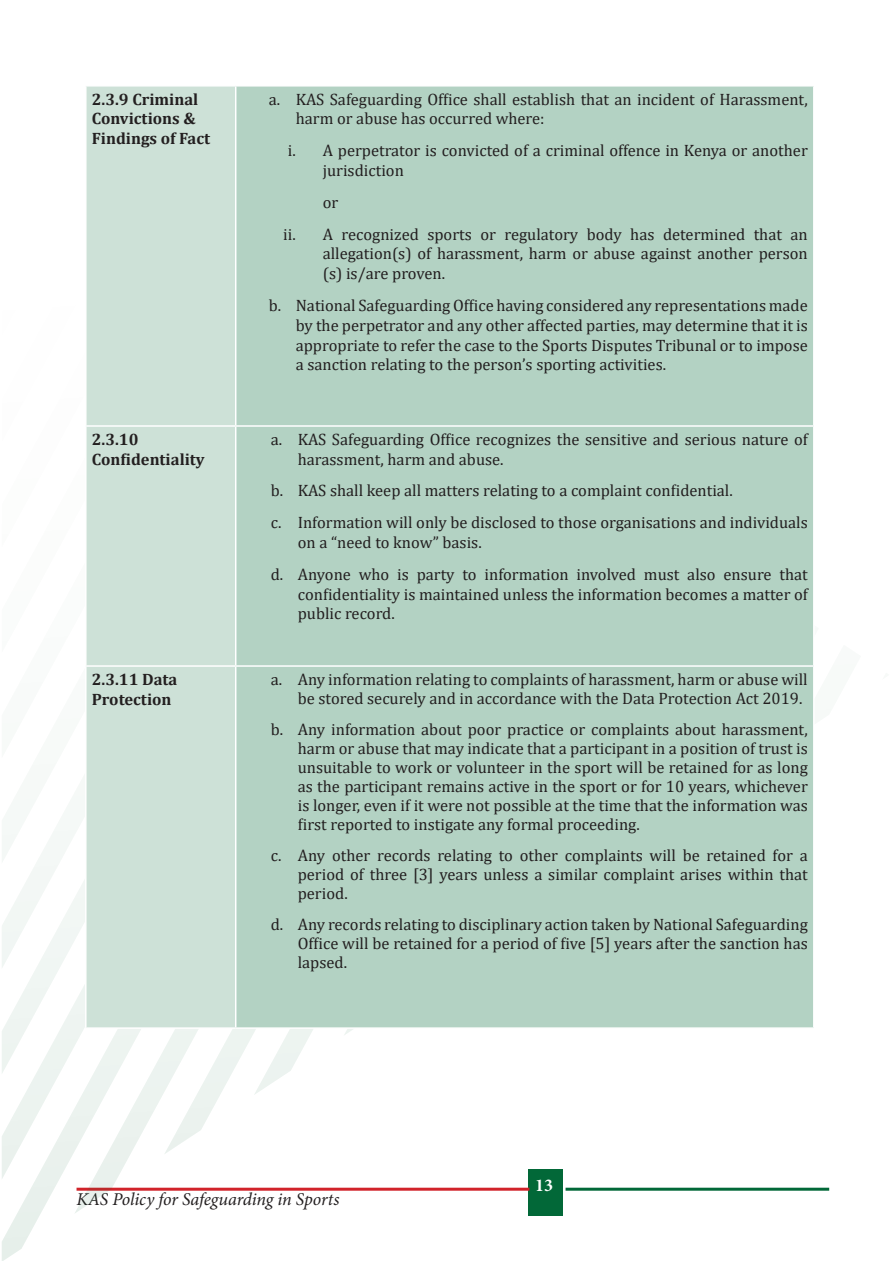
<style>
.page{position:relative;width:893px;height:1263px;background:#fff}
.page>*{position:absolute;margin:0;border:0;box-sizing:border-box;transform-origin:0 0}
.t1{font:italic 18px "Minion Pro";letter-spacing:-.01em;color:#231f20}
.t2{font:700 18px "Minion Pro";color:#fff}
.t3{font:16.5px/19.8px "Cambria";color:#231f20;text-align:justify}
.t4{font:700 16.5px/19.8px "Cambria";color:#231f20}
</style>
<div class="page">
<div style="left:529px;top:1169px;width:34px;height:47px;background:#026838"></div>
<hr style="left:566px;top:1188px;width:263px;height:3px;background:#026838">
<hr style="left:77px;top:1188px;width:452px;height:3px;background:#d1232a">
<svg style="left:2px;top:830px;width:72px;height:431px"></svg>
<svg style="left:74px;top:830px;width:450px;height:383px"></svg>
<svg style="left:164px;top:1029px;width:360px;height:125px"></svg>
<svg style="left:254px;top:1029px;width:270px;height:66px"></svg>
<div style="left:87px;top:87px;width:148px;height:940px;background:#cde1d7"></div>
<div style="left:236px;top:87px;width:577px;height:940px;background:#b3d2c3"></div>
<hr style="left:85px;top:425px;width:151px;height:2px;background:#fff">
<hr style="left:236px;top:425px;width:579px;height:2px;background:#fff">
<hr style="left:85px;top:665px;width:151px;height:2px;background:#fff">
<hr style="left:85px;top:667px;width:2px;height:360px;background:#fff">
<hr style="left:236px;top:665px;width:579px;height:2px;background:#fff">
<hr style="left:235px;top:667px;width:1px;height:360px;background:#fff">
<hr style="left:85px;top:1027px;width:151px;height:2px;background:#fff">
<hr style="left:236px;top:1027px;width:579px;height:2px;background:#fff">
<p class="t4" style="left:92px;top:89px;width:120px">2.3.9 Criminal<br>Convictions &amp;<br>Findings of Fact</p>
<p class="t3" style="left:296px;top:89px;width:514px;text-indent:-27px">a. KAS Safeguarding Office shall establish that an incident of Harassment, harm or abuse has occurred where:</p>
<p class="t3" style="left:323px;top:141px;width:487px;text-indent:-35px">i. A perpetrator is convicted of a criminal offence in Kenya or another jurisdiction</p>
<p class="t3" style="left:323px;top:192px;width:17px">or</p>
<p class="t3" style="left:323px;top:224px;width:487px;text-indent:-40px">ii. A recognized sports or regulatory body has determined that an allegation(s) of harassment, harm or abuse against another person (s) is/are proven.</p>
<p class="t3" style="left:296px;top:295px;width:514px;text-indent:-27px">b. National Safeguarding Office having considered any representations made by the perpetrator and any other affected parties, may determine that it is appropriate to refer the case to the Sports Disputes Tribunal or to impose a sanction relating to the person’s sporting activities.</p>
<p class="t4" style="left:92px;top:429px;width:114px">2.3.10<br>Confidentiality</p>
<p class="t3" style="left:298px;top:429px;width:512px;text-indent:-27px">a. KAS Safeguarding Office recognizes the sensitive and serious nature of harassment, harm and abuse.</p>
<p class="t3" style="left:271px;top:481px;width:464px">b. KAS shall keep all matters relating to a complaint confidential.</p>
<p class="t3" style="left:298px;top:513px;width:512px;text-indent:-27px">c. Information will only be disclosed to those organisations and individuals on a “need to know” basis.</p>
<p class="t3" style="left:298px;top:564px;width:512px;text-indent:-27px">d. Anyone who is party to information involved must also ensure that confidentiality is maintained unless the information becomes a matter of public record.</p>
<p class="t4" style="left:92px;top:669px;width:87px">2.3.11 Data<br>Protection</p>
<p class="t3" style="left:298px;top:670px;width:511px;line-height:19px;text-indent:-27px">a. Any information relating to complaints of harassment, harm or abuse will be stored securely and in accordance with the Data Protection Act 2019.</p>
<p class="t3" style="left:298px;top:720px;width:512px;line-height:18.9px;text-indent:-27px">b. Any information about poor practice or complaints about harassment, harm or abuse that may indicate that a participant in a position of trust is unsuitable to work or volunteer in the sport will be retained for as long as the participant remains active in the sport or for 10 years, whichever is longer, even if it were not possible at the time that the information was first reported to instigate any formal proceeding.</p>
<p class="t3" style="left:298px;top:845px;width:512px;line-height:19px;text-indent:-27px">c. Any other records relating to other complaints will be retained for a period of three [3] years unless a similar complaint arises within that period.</p>
<p class="t3" style="left:298px;top:914px;width:512px;line-height:19px;text-indent:-27px">d. Any records relating to disciplinary action taken by National Safeguarding Office will be retained for a period of five [5] years after the sanction has lapsed.</p>
<p class="t1" style="left:77px;top:1187px;width:265px">KAS Policy for Safeguarding in Sports</p>
<p class="t2" style="left:535px;top:1172px;width:19px">13</p>
</div>
